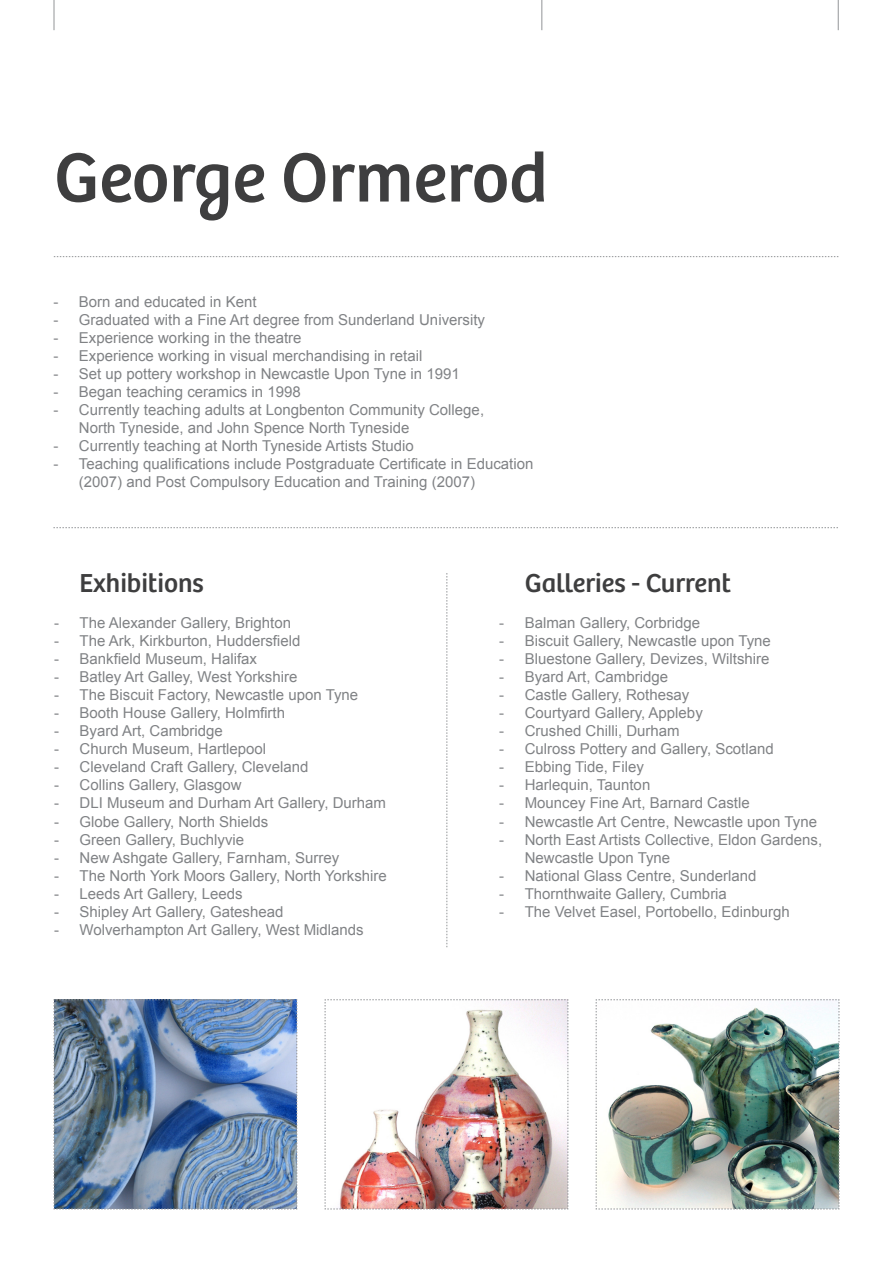
<style>
.page{position:relative;width:893px;height:1263px;background:#fff}
.page>*{position:absolute;margin:0;border:0;box-sizing:border-box;transform-origin:0 0}
.t1{font:72px "Bree";color:#3e3e3f}
.Paragraph_Style_1{font:27px "Bree";color:#3e3e3f}
.t2{font:15px/18px "Arial";color:#808285}
</style>
<div class="page">
<hr style="left:54px;top:0;width:1px;height:30px;background:#939598">
<hr style="left:542px;top:0;width:1px;height:30px;background:#939598">
<hr style="left:838px;top:0;width:1px;height:30px;background:#939598">
<svg style="left:54px;top:256px;width:784px;height:1px"></svg>
<svg style="left:53px;top:527px;width:785px;height:1px"></svg>
<svg style="left:446px;top:573px;width:1px;height:374px"></svg>
<img style="left:53px;top:999px;width:245px;height:211px">
<img style="left:595px;top:999px;width:245px;height:211px">
<img style="left:324px;top:999px;width:245px;height:211px">
<p class="t1" style="left:54px;top:135px;width:495px">George Ormerod</p>
<p class="t2" style="left:53px;top:293px;width:205px">- Born and educated in Kent</p>
<p class="t2" style="left:53px;top:311px;width:433px">- Graduated with a Fine Art degree from Sunderland University</p>
<p class="t2" style="left:53px;top:329px;width:250px">- Experience working in the theatre</p>
<p class="t2" style="left:53px;top:347px;width:370px">- Experience working in visual merchandising in retail</p>
<p class="t2" style="left:53px;top:365px;width:408px">- Set up pottery workshop in Newcastle Upon Tyne in 1991</p>
<p class="t2" style="left:53px;top:383px;width:249px">- Began teaching ceramics in 1998</p>
<p class="t2" style="left:79px;top:401px;width:407px;text-indent:-26px">- Currently teaching adults at Longbenton Community College,<br>North Tyneside, and John Spence North Tyneside</p>
<p class="t2" style="left:53px;top:437px;width:362px">- Currently teaching at North Tyneside Artists Studio</p>
<p class="t2" style="left:79px;top:455px;width:456px;text-indent:-26px">- Teaching qualifications include Postgraduate Certificate in Education (2007) and Post Compulsory Education and Training (2007)</p>
<p class="Paragraph_Style_1" style="left:80px;top:568px;width:126px">Exhibitions</p>
<p class="t2" style="left:54px;top:614px;width:239px">- The Alexander Gallery, Brighton</p>
<p class="t2" style="left:54px;top:632px;width:248px">- The Ark, Kirkburton, Huddersfield</p>
<p class="t2" style="left:54px;top:650px;width:205px">- Bankfield Museum, Halifax</p>
<p class="t2" style="left:54px;top:668px;width:245px">- Batley Art Galley, West Yorkshire</p>
<p class="t2" style="left:54px;top:686px;width:306px">- The Biscuit Factory, Newcastle upon Tyne</p>
<p class="t2" style="left:54px;top:704px;width:233px">- Booth House Gallery, Holmfirth</p>
<p class="t2" style="left:54px;top:722px;width:170px">- Byard Art, Cambridge</p>
<p class="t2" style="left:54px;top:740px;width:214px">- Church Museum, Hartlepool</p>
<p class="t2" style="left:54px;top:758px;width:256px">- Cleveland Craft Gallery, Cleveland</p>
<p class="t2" style="left:54px;top:776px;width:189px">- Collins Gallery, Glasgow</p>
<p class="t2" style="left:54px;top:794px;width:334px">- DLI Museum and Durham Art Gallery, Durham</p>
<p class="t2" style="left:54px;top:812px;width:216px">- Globe Gallery, North Shields</p>
<p class="t2" style="left:54px;top:830px;width:192px">- Green Gallery, Buchlyvie</p>
<p class="t2" style="left:54px;top:848px;width:287px">- New Ashgate Gallery, Farnham, Surrey</p>
<p class="t2" style="left:54px;top:866px;width:334px">- The North York Moors Gallery, North Yorkshire</p>
<p class="t2" style="left:54px;top:884px;width:190px">- Leeds Art Gallery, Leeds</p>
<p class="t2" style="left:54px;top:902px;width:231px">- Shipley Art Gallery, Gateshead</p>
<p class="t2" style="left:54px;top:920px;width:311px">- Wolverhampton Art Gallery, West Midlands</p>
<p class="Paragraph_Style_1" style="left:525px;top:568px;width:208px">Galleries - Current</p>
<p class="t2" style="left:499px;top:614px;width:203px">- Balman Gallery, Corbridge</p>
<p class="t2" style="left:499px;top:632px;width:273px">- Biscuit Gallery, Newcastle upon Tyne</p>
<p class="t2" style="left:499px;top:650px;width:272px">- Bluestone Gallery, Devizes, Wiltshire</p>
<p class="t2" style="left:499px;top:668px;width:170px">- Byard Art, Cambridge</p>
<p class="t2" style="left:499px;top:686px;width:192px">- Castle Gallery, Rothesay</p>
<p class="t2" style="left:499px;top:704px;width:205px">- Courtyard Gallery, Appleby</p>
<p class="t2" style="left:499px;top:722px;width:182px">- Crushed Chilli, Durham</p>
<p class="t2" style="left:499px;top:740px;width:276px">- Culross Pottery and Gallery, Scotland</p>
<p class="t2" style="left:499px;top:758px;width:146px">- Ebbing Tide, Filey</p>
<p class="t2" style="left:499px;top:776px;width:153px">- Harlequin, Taunton</p>
<p class="t2" style="left:499px;top:794px;width:252px">- Mouncey Fine Art, Barnard Castle</p>
<p class="t2" style="left:499px;top:812px;width:319px">- Newcastle Art Centre, Newcastle upon Tyne</p>
<p class="t2" style="left:525px;top:830px;width:299px;text-indent:-26px">- North East Artists Collective, Eldon Gardens,<br>Newcastle Upon Tyne</p>
<p class="t2" style="left:499px;top:866px;width:259px">- National Glass Centre, Sunderland</p>
<p class="t2" style="left:499px;top:884px;width:229px">- Thornthwaite Gallery, Cumbria</p>
<p class="t2" style="left:499px;top:902px;width:292px">- The Velvet Easel, Portobello, Edinburgh</p>
</div>
